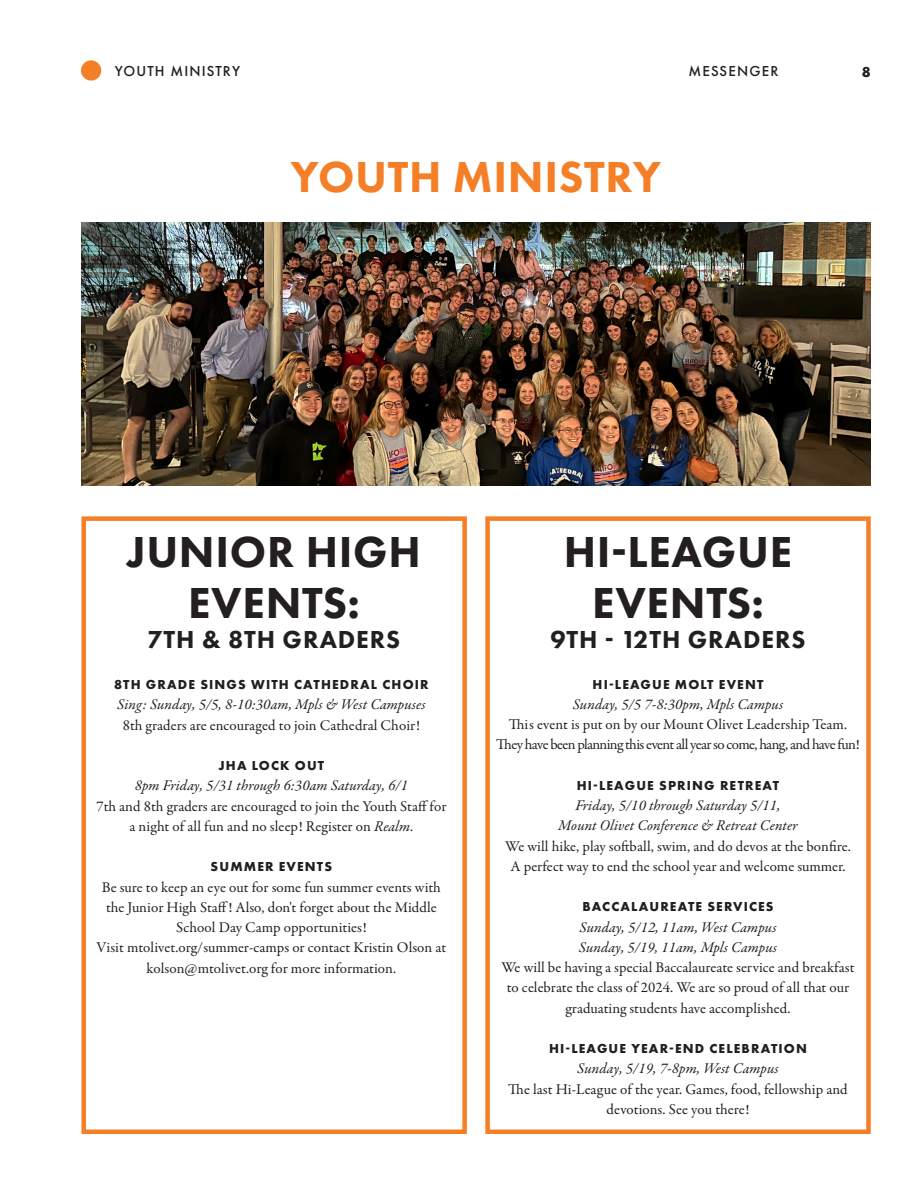
<style>
.page{position:relative;width:918px;height:1188px;background:#fff}
.page>*{position:absolute;margin:0;border:0;box-sizing:border-box;transform-origin:0 0}
.t1{font:800 45px/50.7px "Futura PT";letter-spacing:.015em;color:#231f20;text-align:center}
.t2{font:800 45px "Futura PT";letter-spacing:.015em;color:#f47f26}
.t3{font:800 25.5px "Futura PT";letter-spacing:.035em;color:#231f20}
.t4{font:15px/20.2px "Garamond Premr Pro";letter-spacing:.005em;color:#231f20;text-align:center}
.t5{font:italic 15px "Garamond Premr Pro";letter-spacing:.005em;color:#231f20}
.t6{font:15px "Garamond Premr Pro";letter-spacing:-.04em;color:#231f20}
.t7{font:500 15px "Futura PT";letter-spacing:.075em;color:#231f20}
.t8{font:700 15px "Futura PT";color:#231f20}
.t9{font:700 13.5px "Futura PT";letter-spacing:.085em;color:#231f20}
.s1{font-style:italic}
</style>
<div class="page">
<div style="left:485px;top:516px;width:386px;height:618px;border:4px solid #f47f26"></div>
<div style="left:81px;top:60px;width:20px;height:21px;background:#f47f26;border-radius:50%"></div>
<div style="left:81px;top:516px;width:386px;height:618px;border:4px solid #f47f26"></div>
<img style="left:81px;top:223px;width:790px;height:263px">
<p class="t7" style="left:115px;top:62px;width:127px">YOUTH MINISTRY</p>
<p class="t7" style="left:688px;top:62px;width:91px">MESSENGER</p>
<p class="t8" style="left:862px;top:62px;width:10px">8</p>
<p class="t2" style="left:291px;top:149px;width:372px">YOUTH MINISTRY</p>
<p class="t1" style="left:127px;top:526px;width:295px">JUNIOR HIGH<br>EVENTS:</p>
<p class="t3" style="left:147px;top:624px;width:254px">7TH &amp; 8TH GRADERS</p>
<p class="t9" style="left:114px;top:676px;width:316px">8TH GRADE SINGS WITH CATHEDRAL CHOIR</p>
<p class="t5" style="left:117px;top:695px;width:310px">Sing: Sunday, 5/5, 8-10:30am, Mpls &amp; West Campuses</p>
<p class="t4" style="left:123px;top:715px;width:299px">8th graders are encouraged to join Cathedral Choir!</p>
<p class="t9" style="left:218px;top:757px;width:107px">JHA LOCK OUT</p>
<p class="t5" style="left:135px;top:776px;width:275px">8pm Friday, 5/31 through 6:30am Saturday, 6/1</p>
<p class="t4" style="left:96px;top:796px;width:352px">7th and 8th graders are encouraged to join the Youth Staff for a night of all fun and no sleep! Register on <span class="s1">Realm</span>.</p>
<p class="t9" style="left:211px;top:858px;width:123px">SUMMER EVENTS</p>
<p class="t4" style="left:102px;top:877px;width:341px">Be sure to keep an eye out for some fun summer events with the Junior High Staff! Also, don't forget about the Middle<br>School Day Camp opportunities!</p>
<p class="t4" style="left:97px;top:938px;width:351px">Visit mtolivet.org/summer-camps or contact Kristin Olson at kolson@mtolivet.org for more information.</p>
<p class="t1" style="left:564px;top:526px;width:230px">HI-LEAGUE<br>EVENTS:</p>
<p class="t3" style="left:550px;top:624px;width:257px">9TH - 12TH GRADERS</p>
<p class="t9" style="left:593px;top:675px;width:172px">HI-LEAGUE MOLT EVENT</p>
<p class="t5" style="left:573px;top:695px;width:212px">Sunday, 5/5 7-8:30pm, Mpls Campus</p>
<p class="t4" style="left:509px;top:715px;width:340px">This event is put on by our Mount Olivet Leadership Team.</p>
<p class="t6" style="left:496px;top:736px;width:365px">They have been planning this event all year so come, hang, and have fun!</p>
<p class="t9" style="left:577px;top:777px;width:204px">HI-LEAGUE SPRING RETREAT</p>
<p class="t5" style="left:575px;top:796px;width:207px">Friday, 5/10 through Saturday 5/11,</p>
<p class="t5" style="left:558px;top:816px;width:241px">Mount Olivet Conference &amp; Retreat Center</p>
<p class="t4" style="left:505px;top:836px;width:347px">We will hike, play softball, swim, and do devos at the bonfire.<br>A perfect way to end the school year and welcome summer.</p>
<p class="t9" style="left:582px;top:898px;width:193px">BACCALAUREATE SERVICES</p>
<p class="t5" style="left:580px;top:917px;width:199px">Sunday, 5/12, 11am, West Campus</p>
<p class="t5" style="left:579px;top:938px;width:200px">Sunday, 5/19, 11am, Mpls Campus</p>
<p class="t4" style="left:502px;top:958px;width:354px">We will be having a special Baccalaureate service and breakfast to celebrate the class of 2024. We are so proud of all that our graduating students have accomplished.</p>
<p class="t9" style="left:549px;top:1040px;width:259px">HI-LEAGUE YEAR-END CELEBRATION</p>
<p class="t5" style="left:577px;top:1059px;width:203px">Sunday, 5/19, 7-8pm, West Campus</p>
<p class="t4" style="left:508px;top:1079px;width:341px">The last Hi-League of the year. Games, food, fellowship and devotions. See you there!</p>
</div>
